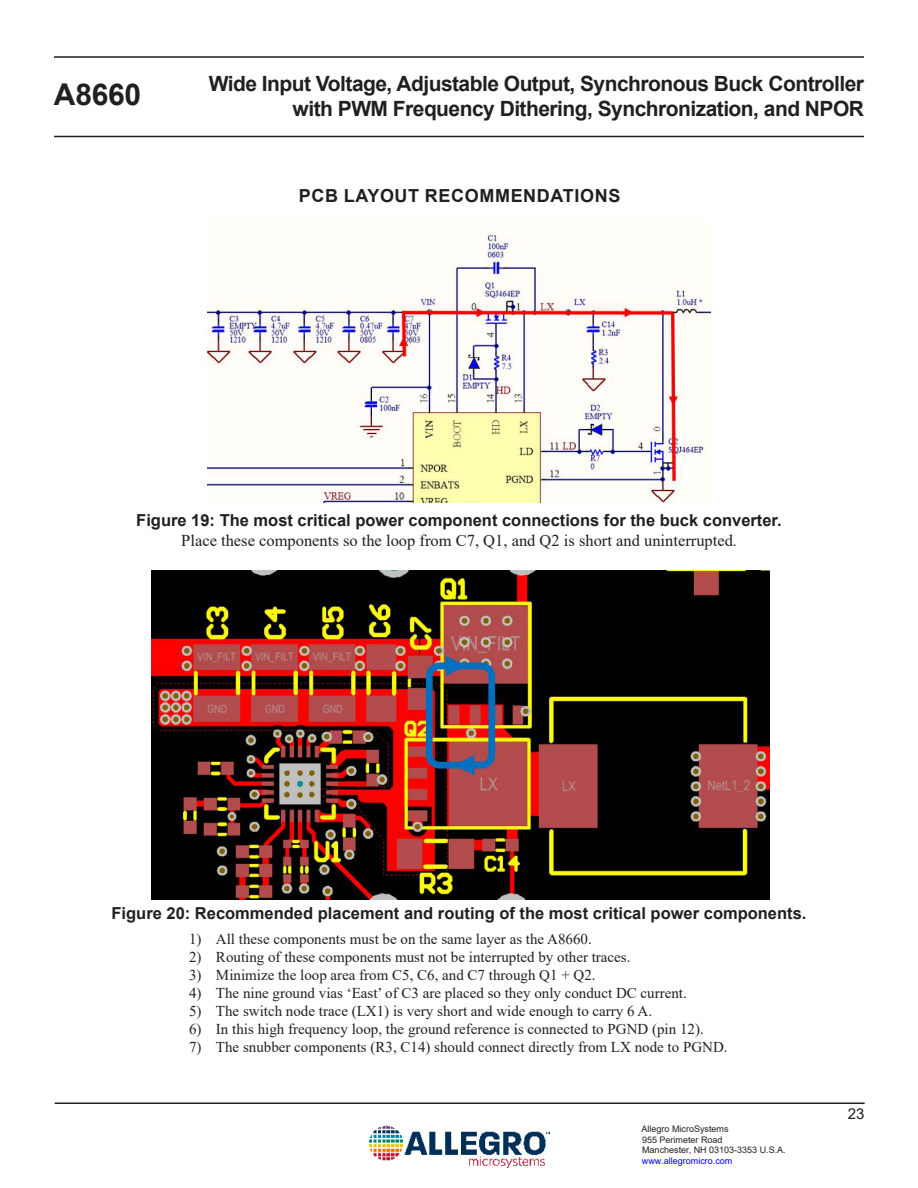
<style>
.page{position:relative;width:918px;height:1188px;background:#fff}
.page>*{position:absolute;margin:0;border:0;box-sizing:border-box;transform-origin:0 0}
.t1{font:700 30px "Arial";letter-spacing:-.01em;color:#221f1f}
.t2{font:700 21px "Arial";letter-spacing:-.025em;color:#221f1f}
.t3{font:700 18px "Arial";letter-spacing:.035em;color:#221f1f}
.t4{font:700 16.5px "Arial";color:#221f1f}
.t5{font:16.5px "Times New Roman";color:#221f1f}
.t6{font:15px "Times New Roman";color:#221f1f}
.t7{font:15px "Arial";color:#221f1f}
.t8{font:9px/10.8px "Arial";color:#221f1f}
.t9{font:9px "Arial";color:#00f}
.s1{font-size:15px}
</style>
<div class="page">
<hr style="left:55px;top:1102px;width:810px;height:2px;background:#221f1f">
<hr style="left:54px;top:136px;width:810px;height:1px;background:#221f1f">
<hr style="left:54px;top:56px;width:810px;height:2px;background:#221f1f">
<img style="left:370px;top:1125px;width:180px;height:43px">
<img style="left:207px;top:230px;width:504px;height:272px">
<img style="left:151px;top:570px;width:619px;height:329px">
<h1 class="t1" style="left:54px;top:84px;width:89px">A8660</h1>
<h2 class="t2" style="left:209px;top:75px;width:657px">Wide Input Voltage, Adjustable Output, Synchronous Buck Controller</h2>
<h2 class="t2" style="left:293px;top:101px;width:573px">with PWM Frequency Dithering, Synchronization, and NPOR</h2>
<p class="t3" style="left:299px;top:189px;width:323px">PCB LAYOUT RECOMMENDATIONS</p>
<p class="t4" style="left:136px;top:514px;width:647px">Figure 19: The most critical power component connections for the buck converter.</p>
<p class="t5" style="left:181px;top:535px;width:557px">Place these components so the loop from C7, Q1, and Q2 is short and uninterrupted<span class="s1">.</span></p>
<p class="t4" style="left:112px;top:907px;width:696px">Figure 20: Recommended placement and routing of the most critical power components.</p>
<p class="t6" style="left:189px;top:934px;width:404px">1) All these components must be on the same layer as the A8660.</p>
<p class="t6" style="left:189px;top:952px;width:443px">2) Routing of these components must not be interrupted by other traces.</p>
<p class="t6" style="left:189px;top:964px;width:408px">3) Minimize the loop area from C5, C6, and C7 through Q1 + Q2.</p>
<p class="t6" style="left:189px;top:988px;width:499px">4) The nine ground vias ‘East’ of C3 are placed so they only conduct DC current.</p>
<p class="t6" style="left:189px;top:1006px;width:465px">5) The switch node trace (LX1) is very short and wide enough to carry 6 A.</p>
<p class="t6" style="left:189px;top:1024px;width:516px">6) In this high frequency loop, the ground reference is connected to PGND (pin 12).</p>
<p class="t6" style="left:189px;top:1042px;width:540px">7) The snubber components (R3, C14) should connect directly from LX node to PGND.</p>
<p class="t8" style="left:642px;top:1124px;width:146px">Allegro MicroSystems<br>955 Perimeter Road<br>Manchester, NH 03103-3353 U.S.A.</p>
<p class="t9" style="left:642px;top:1158px;width:92px">www.allegromicro.com</p>
<p class="t7" style="left:848px;top:1108px;width:18px">23</p>
</div>
